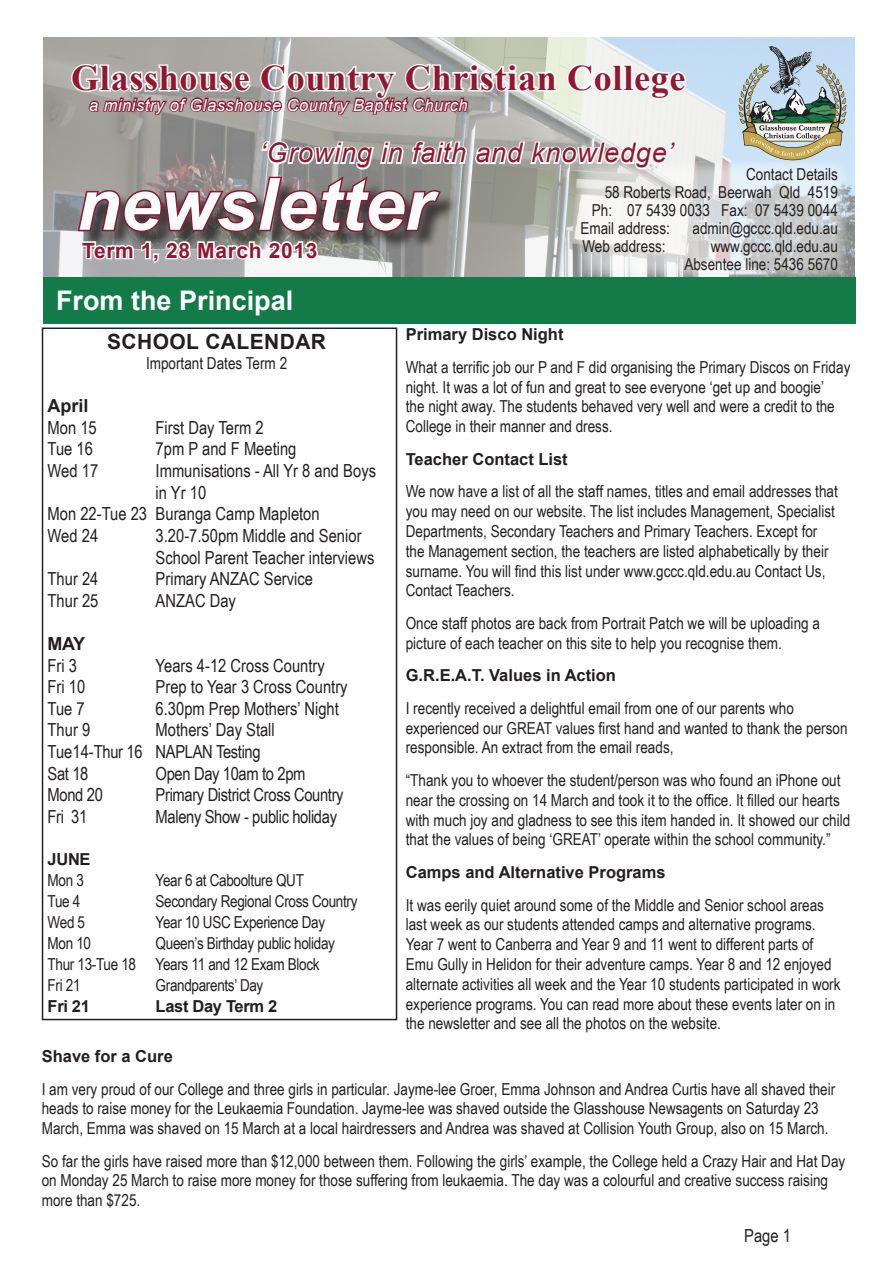
<style>
.page{position:relative;width:893px;height:1263px;background:#fff}
.page>*{position:absolute;margin:0;border:0;box-sizing:border-box;transform-origin:0 0}
.t1{font:italic 700 72px "Arial";color:#fff}
.t2{font:700 36px "Times New Roman";letter-spacing:.02em;color:#911733}
.t3{font:italic 27px "Arial";letter-spacing:.03em;color:#911733}
.t4{font:700 27px "Arial";color:#fff}
.t5{font:700 21px "Arial";letter-spacing:.03em;color:#911733}
.t6{font:700 21px "Arial";letter-spacing:.02em;color:#231f20}
.List{font:18px "Arial Narrow";color:#231f20}
.List-2{font:18px "Arial Narrow";letter-spacing:-.02em;color:#231f20}
.List-3{font:700 18px "Arial";color:#231f20}
.List-4{font:16.5px/19.8px "Arial Narrow";color:#231f20}
.List-5{font:16.5px "Arial Narrow";letter-spacing:-.02em;color:#231f20}
.List-6{font:700 16.5px "Arial";color:#231f20}
.t7{font:italic 16.5px "Arial";letter-spacing:.03em;color:#fff}
.List-7{font:700 16.5px "Arial";letter-spacing:-.02em;color:#231f20}
</style>
<div class="page">
<div style="left:43px;top:277px;width:813px;height:46px;background:#127b47"></div>
<img style="left:43px;top:37px;width:812px;height:240px">
<svg style="left:576px;top:161px;width:270px;height:116px;background:#d2d6d8"></svg>
<svg style="left:739px;top:46px;width:107px;height:118px;background:#a5b3b0"></svg>
<svg style="left:70px;top:60px;width:618px;height:205px"></svg>
<div style="left:42px;top:327px;width:355px;height:693px;border:2px solid #231f20"></div>
<p class="t2" style="left:71px;top:53px;width:616px">Glasshouse Country Christian College</p>
<p class="t7" style="left:89px;top:94px;width:380px">a ministry of Glasshouse Country Baptist Church</p>
<p class="t3" style="left:260px;top:135px;width:415px">‘Growing in faith and knowledge’</p>
<p class="List-4" style="left:746px;top:163px;width:93px">Contact Details</p>
<p class="List-4" style="left:605px;top:181px;width:235px">58 Roberts Road, Beerwah Qld 4519</p>
<p class="List-4" style="left:592px;top:199px;width:248px">Ph: 07 5439 0033 Fax: 07 5439 0044</p>
<p class="List-4" style="left:580px;top:217px;width:91px">Email address:</p>
<p class="List-4" style="left:692px;top:217px;width:147px">admin@gccc.qld.edu.au</p>
<p class="List-4" style="left:582px;top:235px;width:85px">Web address:</p>
<p class="List-4" style="left:711px;top:235px;width:129px">www.gccc.qld.edu.au</p>
<p class="List-4" style="left:684px;top:253px;width:155px">Absentee line: 5436 5670</p>
<p class="t1" style="left:77px;top:156px;width:358px">newsletter</p>
<p class="t5" style="left:82px;top:236px;width:237px">Term 1, 28 March 2013</p>
<p class="t4" style="left:56px;top:282px;width:239px">From the Principal</p>
<p class="t6" style="left:107px;top:328px;width:220px">SCHOOL CALENDAR</p>
<p class="List-4" style="left:146px;top:353px;width:143px">Important Dates Term 2</p>
<p class="List-3" style="left:48px;top:394px;width:43px">April</p>
<p class="List" style="left:48px;top:414px;width:51px">Mon 15</p>
<p class="List" style="left:156px;top:414px;width:110px">First Day Term 2</p>
<p class="List" style="left:48px;top:436px;width:47px">Tue 16</p>
<p class="List" style="left:156px;top:436px;width:142px">7pm P and F Meeting</p>
<p class="List" style="left:48px;top:457px;width:52px">Wed 17</p>
<p class="List" style="left:156px;top:457px;width:222px">Immunisations - All Yr 8 and Boys</p>
<p class="List" style="left:156px;top:479px;width:52px">in Yr 10</p>
<p class="List" style="left:48px;top:501px;width:274px">Mon 22-Tue 23 Buranga Camp Mapleton</p>
<p class="List" style="left:48px;top:522px;width:52px">Wed 24</p>
<p class="List" style="left:156px;top:522px;width:207px">3.20-7.50pm Middle and Senior</p>
<p class="List" style="left:156px;top:544px;width:220px">School Parent Teacher interviews</p>
<p class="List" style="left:48px;top:565px;width:52px">Thur 24</p>
<p class="List" style="left:156px;top:565px;width:159px">Primary ANZAC Service</p>
<p class="List" style="left:48px;top:587px;width:52px">Thur 25</p>
<p class="List" style="left:156px;top:587px;width:82px">ANZAC Day</p>
<p class="List-3" style="left:48px;top:632px;width:39px">MAY</p>
<p class="List" style="left:48px;top:652px;width:31px">Fri 3</p>
<p class="List" style="left:156px;top:652px;width:171px">Years 4-12 Cross Country</p>
<p class="List" style="left:48px;top:673px;width:39px">Fri 10</p>
<p class="List" style="left:156px;top:673px;width:193px">Prep to Year 3 Cross Country</p>
<p class="List" style="left:48px;top:695px;width:39px">Tue 7</p>
<p class="List" style="left:156px;top:695px;width:185px">6.30pm Prep Mothers’ Night</p>
<p class="List" style="left:48px;top:717px;width:44px">Thur 9</p>
<p class="List" style="left:156px;top:717px;width:121px">Mothers’ Day Stall</p>
<p class="List-2" style="left:48px;top:738px;width:214px">Tue14-Thur 16 NAPLAN Testing</p>
<p class="List" style="left:48px;top:760px;width:42px">Sat 18</p>
<p class="List-2" style="left:156px;top:760px;width:151px">Open Day 10am to 2pm</p>
<p class="List" style="left:48px;top:781px;width:57px">Mond 20</p>
<p class="List-2" style="left:156px;top:781px;width:190px">Primary District Cross Country</p>
<p class="List" style="left:48px;top:803px;width:41px">Fri 31</p>
<p class="List-2" style="left:156px;top:803px;width:183px">Maleny Show - public holiday</p>
<p class="List-6" style="left:48px;top:848px;width:45px">JUNE</p>
<p class="List-4" style="left:48px;top:869px;width:38px">Mon 3</p>
<p class="List-5" style="left:156px;top:868px;width:150px">Year 6 at Caboolture QUT</p>
<p class="List-4" style="left:48px;top:890px;width:34px">Tue 4</p>
<p class="List-5" style="left:156px;top:889px;width:203px">Secondary Regional Cross Country</p>
<p class="List-4" style="left:48px;top:911px;width:39px">Wed 5</p>
<p class="List-5" style="left:156px;top:910px;width:171px">Year 10 USC Experience Day</p>
<p class="List-4" style="left:48px;top:932px;width:45px">Mon 10</p>
<p class="List-5" style="left:156px;top:931px;width:181px">Queen’s Birthday public holiday</p>
<p class="List-5" style="left:48px;top:952px;width:273px">Thur 13-Tue 18 Years 11 and 12 Exam Block</p>
<p class="List-4" style="left:48px;top:974px;width:34px">Fri 21</p>
<p class="List-5" style="left:156px;top:973px;width:109px">Grandparents’ Day</p>
<p class="List-6" style="left:48px;top:995px;width:44px">Fri 21</p>
<p class="List-7" style="left:156px;top:995px;width:123px">Last Day Term 2</p>
<p class="List-6" style="left:406px;top:323px;width:159px">Primary Disco Night</p>
<p class="List-4" style="left:406px;top:356px;width:446px">What a terrific job our P and F did organising the Primary Discos on Friday night. It was a lot of fun and great to see everyone ‘get up and boogie’<br>the night away. The students behaved very well and were a credit to the College in their manner and dress.</p>
<p class="List-6" style="left:406px;top:448px;width:163px">Teacher Contact List</p>
<p class="List-4" style="left:406px;top:481px;width:434px">We now have a list of all the staff names, titles and email addresses that you may need on our website. The list includes Management, Specialist Departments, Secondary Teachers and Primary Teachers. Except for the Management section, the teachers are listed alphabetically by their surname. You will find this list under www.gccc.qld.edu.au Contact Us, Contact Teachers.</p>
<p class="List-4" style="left:406px;top:613px;width:416px">Once staff photos are back from Portrait Patch we will be uploading a picture of each teacher on this site to help you recognise them.</p>
<p class="List-6" style="left:406px;top:664px;width:212px">G.R.E.A.T. Values in Action</p>
<p class="List-4" style="left:406px;top:697px;width:443px">I recently received a delightful email from one of our parents who experienced our GREAT values first hand and wanted to thank the person responsible. An extract from the email reads,</p>
<p class="List-4" style="left:406px;top:770px;width:446px">“Thank you to whoever the student/person was who found an iPhone out near the crossing on 14 March and took it to the office. It filled our hearts with much joy and gladness to see this item handed in. It showed our child that the values of being ‘GREAT’ operate within the school community.”</p>
<p class="List-6" style="left:406px;top:861px;width:261px">Camps and Alternative Programs</p>
<p class="List-4" style="left:406px;top:894px;width:436px">It was eerily quiet around some of the Middle and Senior school areas last week as our students attended camps and alternative programs.<br>Year 7 went to Canberra and Year 9 and 11 went to different parts of Emu Gully in Helidon for their adventure camps. Year 8 and 12 enjoyed alternate activities all week and the Year 10 students participated in work experience programs. You can read more about these events later on in the newsletter and see all the photos on the website.</p>
<p class="List-6" style="left:42px;top:1045px;width:133px">Shave for a Cure</p>
<p class="List-4" style="left:42px;top:1078px;width:795px">I am very proud of our College and three girls in particular. Jayme-lee Groer, Emma Johnson and Andrea Curtis have all shaved their heads to raise money for the Leukaemia Foundation. Jayme-lee was shaved outside the Glasshouse Newsagents on Saturday 23<br>March, Emma was shaved on 15 March at a local hairdressers and Andrea was shaved at Collision Youth Group, also on 15 March.</p>
<p class="List-4" style="left:42px;top:1150px;width:805px">So far the girls have raised more than $12,000 between them. Following the girls’ example, the College held a Crazy Hair and Hat Day on Monday 25 March to raise more money for those suffering from leukaemia. The day was a colourful and creative success raising more than $725.</p>
<p class="List" style="left:744px;top:1222px;width:48px">Page 1</p>
</div>
